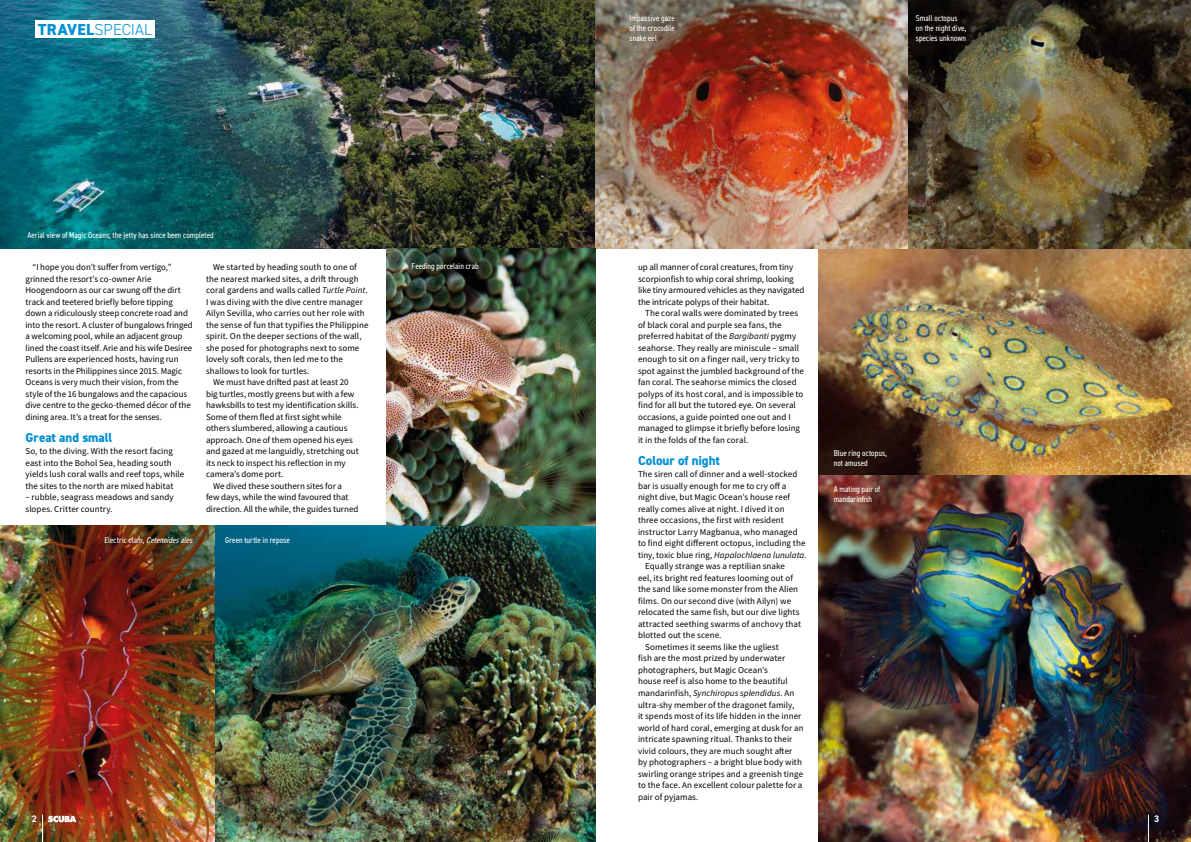
<style>
.page{position:relative;width:1191px;height:842px;background:#fff}
.page>*{position:absolute;margin:0;border:0;box-sizing:border-box;transform-origin:0 0}
.t1{font:300 16px "DIN2014";color:#0090d5}
.t2{font:800 13px "DIN2014";color:#0090d5}
.t3{font:700 9.5px "DIN2014";color:#fff}
.t4{font:9px/11.5px "Source Sans Variable";letter-spacing:.005em;color:#000}
.t5{font:italic 9px "Source Sans Variable";letter-spacing:.005em;color:#000}
.t6{font:condensed 8.5px/10px "DIN2014";letter-spacing:.01em;color:#fff}
.t7{font:italic condensed 8.5px "DIN2014";color:#fff}
.s1{font-weight:800}
.s2{font-style:italic}
.s3{font-style:normal}
</style>
<div class="page">
<img style="left:0;top:0;width:1191px;height:249px">
<img style="left:818px;top:249px;width:373px;height:227px">
<img style="left:818px;top:476px;width:373px;height:366px">
<img style="left:0;top:526px;width:595px;height:316px">
<svg style="left:42px;top:815px;width:34px;height:27px"></svg>
<svg style="left:1148px;top:815px;width:1px;height:27px"></svg>
<div style="left:35px;top:20px;width:120px;height:18px;background:#fff"></div>
<img style="left:386px;top:249px;width:209px;height:277px">
<h1 class="t1" style="left:38px;top:19px;width:116px"><span class="s1">TRAVEL</span>SPECIAL</h1>
<p class="t6" style="left:27px;top:230px;width:188px">Aerial view of Magic Oceans; the jetty has since been completed</p>
<p class="t4" style="left:26px;top:262px;width:169px;text-indent:7px">“I hope you don’t suffer from vertigo,” grinned the resort’s co-owner Arie Hoogendoorn as our car swung off the dirt track and teetered briefly before tipping down a ridiculously steep concrete road and into the resort. A cluster of bungalows fringed a welcoming pool, while an adjacent group lined the coast itself. Arie and his wife Desiree Pullens are experienced hosts, having run resorts in the Philippines since 2015. Magic Oceans is very much their vision, from the style of the 16 bungalows and the capacious dive centre to the gecko-themed décor of the dining area. It’s a treat for the senses.</p>
<h2 class="t2" style="left:26px;top:428px;width:88px">Great and small</h2>
<p class="t4" style="left:26px;top:446px;width:160px">So, to the diving. With the resort facing east into the Bohol Sea, heading south yields lush coral walls and reef tops, while the sites to the north are mixed habitat</p>
<p class="t4" style="left:26px;top:492px;width:150px">– rubble, seagrass meadows and sandy slopes. Critter country.</p>
<p class="t4" style="left:213px;top:262px;width:145px">We started by heading south to one of</p>
<p class="t4" style="left:206px;top:273px;width:154px">the nearest marked sites, a drift through</p>
<p class="t4" style="left:206px;top:285px;width:163px">coral gardens and walls called <span class="s2">Turtle Point</span>.</p>
<p class="t4" style="left:206px;top:296px;width:158px">I was diving with the dive centre manager</p>
<p class="t4" style="left:206px;top:308px;width:160px">Ailyn Sevilla, who carries out her role with</p>
<p class="t4" style="left:206px;top:319px;width:164px">the sense of fun that typifies the Philippine</p>
<p class="t4" style="left:206px;top:331px;width:157px">spirit. On the deeper sections of the wall,</p>
<p class="t4" style="left:206px;top:342px;width:155px">she posed for photographs next to some</p>
<p class="t4" style="left:206px;top:354px;width:138px">lovely soft corals, then led me to the</p>
<p class="t4" style="left:206px;top:365px;width:105px">shallows to look for turtles.</p>
<p class="t4" style="left:213px;top:377px;width:137px">We must have drifted past at least 20</p>
<p class="t4" style="left:206px;top:388px;width:150px">big turtles, mostly greens but with a few</p>
<p class="t4" style="left:206px;top:400px;width:154px">hawksbills to test my identification skills.</p>
<p class="t4" style="left:206px;top:411px;width:137px">Some of them fled at first sight while</p>
<p class="t4" style="left:206px;top:423px;width:143px">others slumbered, allowing a cautious</p>
<p class="t4" style="left:206px;top:434px;width:148px">approach. One of them opened his eyes</p>
<p class="t4" style="left:206px;top:446px;width:154px">and gazed at me languidly, stretching out</p>
<p class="t4" style="left:206px;top:457px;width:141px">its neck to inspect his reflection in my</p>
<p class="t4" style="left:206px;top:469px;width:79px">camera’s dome port.</p>
<p class="t4" style="left:213px;top:480px;width:130px">We dived these southern sites for a</p>
<p class="t4" style="left:206px;top:492px;width:144px">few days, while the wind favoured that</p>
<p class="t4" style="left:206px;top:503px;width:154px">direction. All the while, the guides turned</p>
<p class="t7" style="left:104px;top:534px;width:92px"><span class="s3">E l e c t r i c c l a m ,</span> Cetenoidesales</p>
<p class="t6" style="left:225px;top:534px;width:66px">Green turtle in repose</p>
<p class="t6" style="left:411px;top:261px;width:69px">Feeding porcelain crab</p>
<p class="t6" style="left:629px;top:13px;width:47px;text-align:justify">Impassive gaze of the crocodile snake eel</p>
<p class="t6" style="left:916px;top:13px;width:52px">Small octopus on the night dive, species unknown</p>
<p class="t4" style="left:638px;top:262px;width:168px">up all manner of coral creatures, from tiny scorpionfish to whip coral shrimp, looking like tiny armoured vehicles as they navigated the intricate polyps of their habitat.</p>
<p class="t4" style="left:638px;top:308px;width:168px;text-indent:7px">The coral walls were dominated by trees of black coral and purple sea fans, the preferred habitat of the <span class="s2">Bargibanti</span> pygmy seahorse. They really are miniscule – small enough to sit on a finger nail, very tricky to spot against the jumbled background of the fan coral. The seahorse mimics the closed polyps of its host coral, and is impossible to find for all but the tutored eye. On several occasions, a guide pointed one out and I managed to glimpse it briefly before losing it in the folds of the fan coral.</p>
<h2 class="t2" style="left:638px;top:451px;width:83px">Colour of night</h2>
<p class="t4" style="left:638px;top:469px;width:161px">The siren call of dinner and a well-stocked</p>
<p class="t4" style="left:638px;top:480px;width:150px">bar is usually enough for me to cry off a</p>
<p class="t4" style="left:638px;top:492px;width:154px">night dive, but Magic Ocean’s house reef</p>
<p class="t4" style="left:638px;top:503px;width:148px">really comes alive at night. I dived it on</p>
<p class="t4" style="left:638px;top:515px;width:147px">three occasions, the first with resident</p>
<p class="t4" style="left:638px;top:526px;width:161px">instructor Larry Magbanua, who managed</p>
<p class="t4" style="left:638px;top:538px;width:169px">to find eight different octopus, including the</p>
<p class="t5" style="left:638px;top:549px;width:170px"><span class="s3">tiny, toxic blue ring,</span> Hapalochlaena lunulata<span class="s3">.</span></p>
<p class="t4" style="left:645px;top:561px;width:141px">Equally strange was a reptilian snake</p>
<p class="t4" style="left:638px;top:572px;width:156px">eel, its bright red features looming out of</p>
<p class="t4" style="left:638px;top:584px;width:162px">the sand like some monster from the Alien</p>
<p class="t4" style="left:638px;top:595px;width:155px">films. On our second dive (with Ailyn) we</p>
<p class="t4" style="left:638px;top:607px;width:163px">relocated the same fish, but our dive lights</p>
<p class="t4" style="left:638px;top:618px;width:164px">attracted seething swarms of anchovy that</p>
<p class="t4" style="left:638px;top:630px;width:85px">blotted out the scene.</p>
<p class="t4" style="left:645px;top:641px;width:135px">Sometimes it seems like the ugliest</p>
<p class="t4" style="left:638px;top:653px;width:149px">fish are the most prized by underwater</p>
<p class="t4" style="left:638px;top:664px;width:131px">photographers, but Magic Ocean’s</p>
<p class="t4" style="left:638px;top:676px;width:151px">house reef is also home to the beautiful</p>
<p class="t5" style="left:638px;top:687px;width:158px"><span class="s3">mandarinfish,</span> Synchiropus splendidus<span class="s3">. An</span></p>
<p class="t4" style="left:638px;top:699px;width:158px">ultra-shy member of the dragonet family,</p>
<p class="t4" style="left:638px;top:710px;width:165px">it spends most of its life hidden in the inner</p>
<p class="t4" style="left:638px;top:722px;width:167px">world of hard coral, emerging at dusk for an</p>
<p class="t4" style="left:638px;top:733px;width:156px">intricate spawning ritual. Thanks to their</p>
<p class="t4" style="left:638px;top:745px;width:156px">vivid colours, they are much sought after</p>
<p class="t4" style="left:638px;top:756px;width:165px">by photographers – a bright blue body with</p>
<p class="t4" style="left:638px;top:768px;width:167px">swirling orange stripes and a greenish tinge</p>
<p class="t4" style="left:638px;top:779px;width:166px">to the face. An excellent colour palette for a</p>
<p class="t4" style="left:638px;top:791px;width:62px">pair of pyjamas.</p>
<p class="t6" style="left:833px;top:448px;width:55px">Blue ring octopus, not amused</p>
<p class="t6" style="left:833px;top:484px;width:48px">A mating pair of mandarinfish</p>
<p class="t3" style="left:32px;top:812px;width:7px">2</p>
<p class="t3" style="left:1154px;top:812px;width:7px">3</p>
</div>
